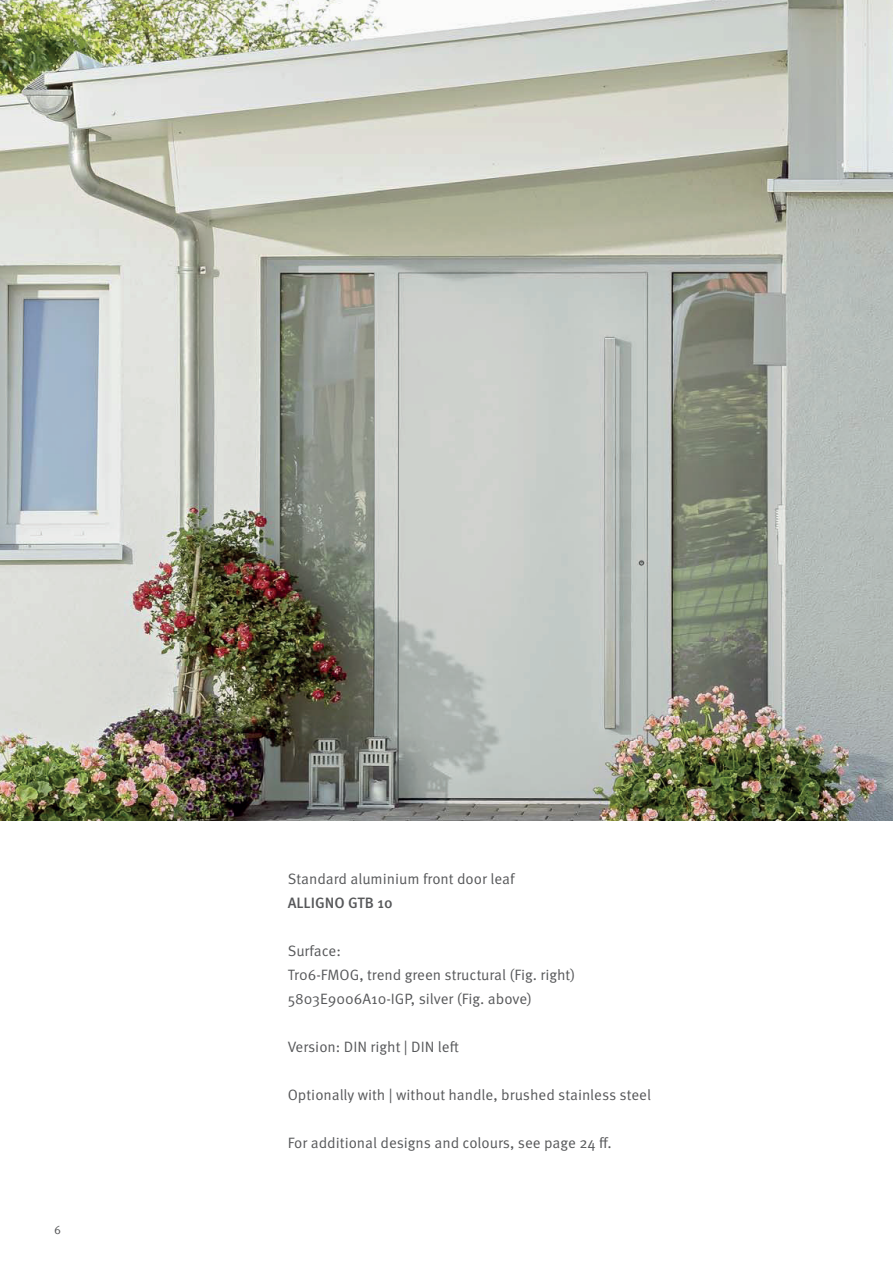
<style>
.page{position:relative;width:893px;height:1263px;background:#fff}
.page>*{position:absolute;margin:0;border:0;box-sizing:border-box;transform-origin:0 0}
.t1{font:15px/24px "Gutmann Meta Norm";color:#57585a}
.t2{font:500 15px "Gutmann Meta";color:#57585a}
.t3{font:12px "Gutmann Meta Norm";color:#57585a}
</style>
<div class="page">
<img style="left:0;top:0;width:893px;height:820px">
<p class="t3" style="left:54px;top:1221px;width:8px">6</p>
<p class="t1" style="left:288px;top:865px;width:228px">Standard aluminium front door leaf</p>
<p class="t2" style="left:288px;top:891px;width:106px">ALLIGNO GTB 10</p>
<p class="t1" style="left:288px;top:937px;width:289px">Surface:<br>Tr06-FMOG, trend green structural (Fig. right)<br>5803E9006A10-IGP, silver (Fig. above)</p>
<p class="t1" style="left:288px;top:1033px;width:173px">Version: DIN right | DIN left</p>
<p class="t1" style="left:288px;top:1081px;width:365px">Optionally with | without handle, brushed stainless steel</p>
<p class="t1" style="left:288px;top:1129px;width:326px">For additional designs and colours, see page 24 ff.</p>
</div>
